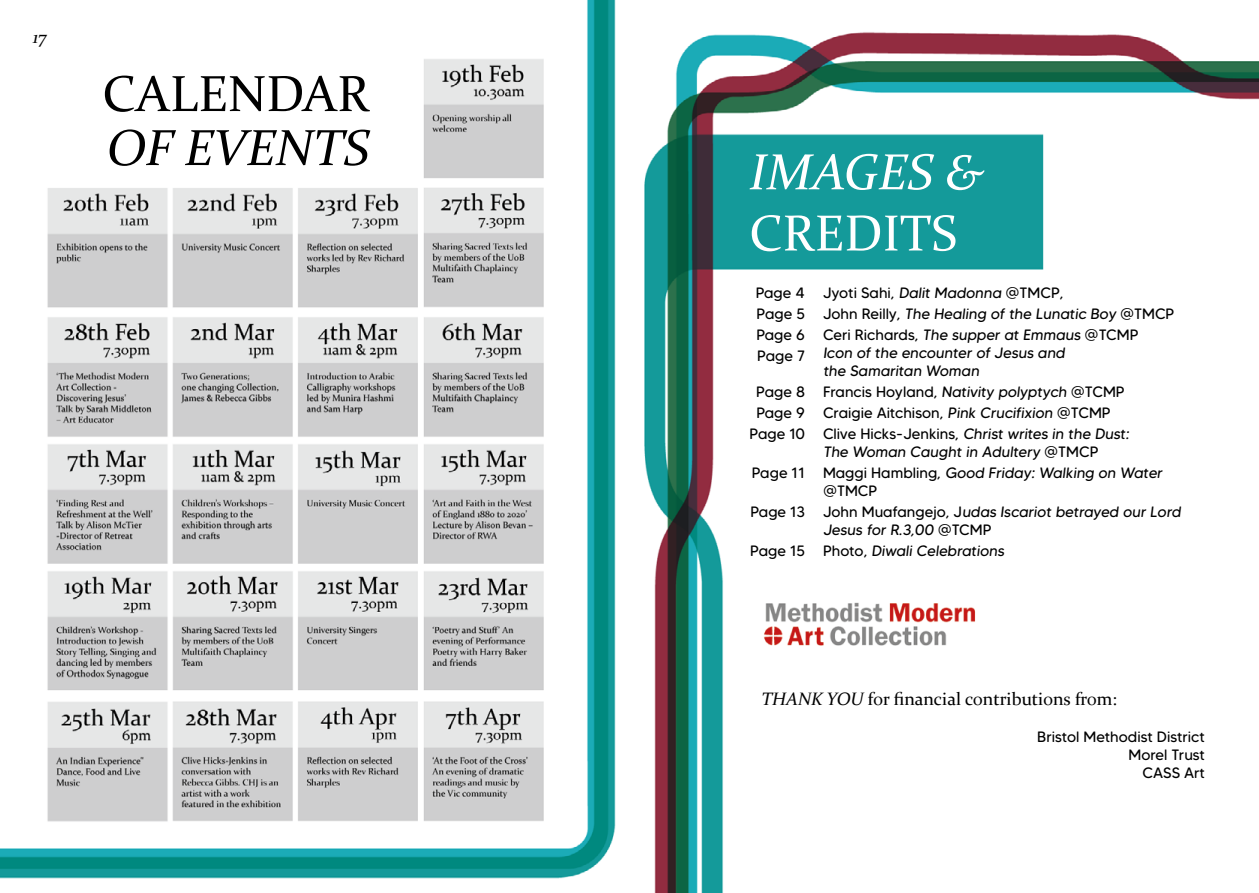
<style>
.page{position:relative;width:1259px;height:893px;background:#fff}
.page>*{position:absolute;margin:0;border:0;box-sizing:border-box;transform-origin:0 0}
.t1{font:51px "Constantia";color:#000}
.t2{font:italic 51px "Constantia";color:#000}
.t3{font:italic 51px "Constantia";color:#fff}
.t4{font:51px "Constantia";color:#fff}
.t5{font:18px "Constantia";color:#000}
.t6{font:italic 18px "Constantia";color:#000}
.t7{font:15px/21px "MADE Tommy Soft";color:#000}
.s1{font-style:italic}
</style>
<div class="page">
<img style="left:0;top:0;width:1259px;height:893px">
<img style="left:761px;top:596px;width:221px;height:57px">
<p class="t6" style="left:33px;top:25px;width:15px">17</p>
<h1 class="t1" style="left:102px;top:59px;width:268px">CALENDAR</h1>
<h1 class="t2" style="left:107px;top:113px;width:264px">OF EVENTS</h1>
<h1 class="t3" style="left:749px;top:137px;width:235px">IMAGES &amp;</h1>
<h1 class="t4" style="left:749px;top:198px;width:209px">CREDITS</h1>
<p class="t7" style="left:755px;top:282px;width:51px;text-align:justify">Page 4<br>Page 5<br>Page 6<br>Page 7</p>
<p class="t7" style="left:749px;top:381px;width:57px;text-align:center">Page 8<br>Page 9<br>Page 10</p>
<p class="t7" style="left:752px;top:462px;width:55px">Page 11</p>
<p class="t7" style="left:750px;top:501px;width:56px">Page 13</p>
<p class="t7" style="left:750px;top:540px;width:56px">Page 15</p>
<p class="t7" style="left:823px;top:282px;width:353px">Jyoti Sahi, Dalit Madonna @TMCP,<br>John Reilly, The Healing of the Lunatic Boy @TMCP<br>Ceri Richards, The supper at Emmaus @TCMP</p>
<p class="t7" style="left:823px;top:343px;width:246px;line-height:18px">Icon of the encounter of Jesus and the Samaritan Woman</p>
<p class="t7" style="left:823px;top:381px;width:310px">Francis Hoyland, Nativity polyptych @TCMP<br>Craigie Aitchison, Pink Crucifixion @TCMP<br>Clive Hicks-Jenkins, Christ writes in the Dust:</p>
<p class="t7" style="left:823px;top:441px;width:343px">The Woman Caught in Adultery @TMCP<br>Maggi Hambling, Good Friday: Walking on Water</p>
<p class="t7" style="left:823px;top:480px;width:361px">@TMCP<br>John Muafangejo, Judas Iscariot betrayed our Lord</p>
<p class="t7" style="left:823px;top:519px;width:185px">Jesus for R.3,00 @TCMP<br>Photo, Diwali Celebrations</p>
<p class="t5" style="left:761px;top:687px;width:357px"><span class="s1">THANK YOU</span> for financial contributions from:</p>
<p class="t7" style="left:1037px;top:728px;width:169px;line-height:18px;text-align:right">Bristol Methodist District<br>Morel Trust<br>CASS Art</p>
</div>
